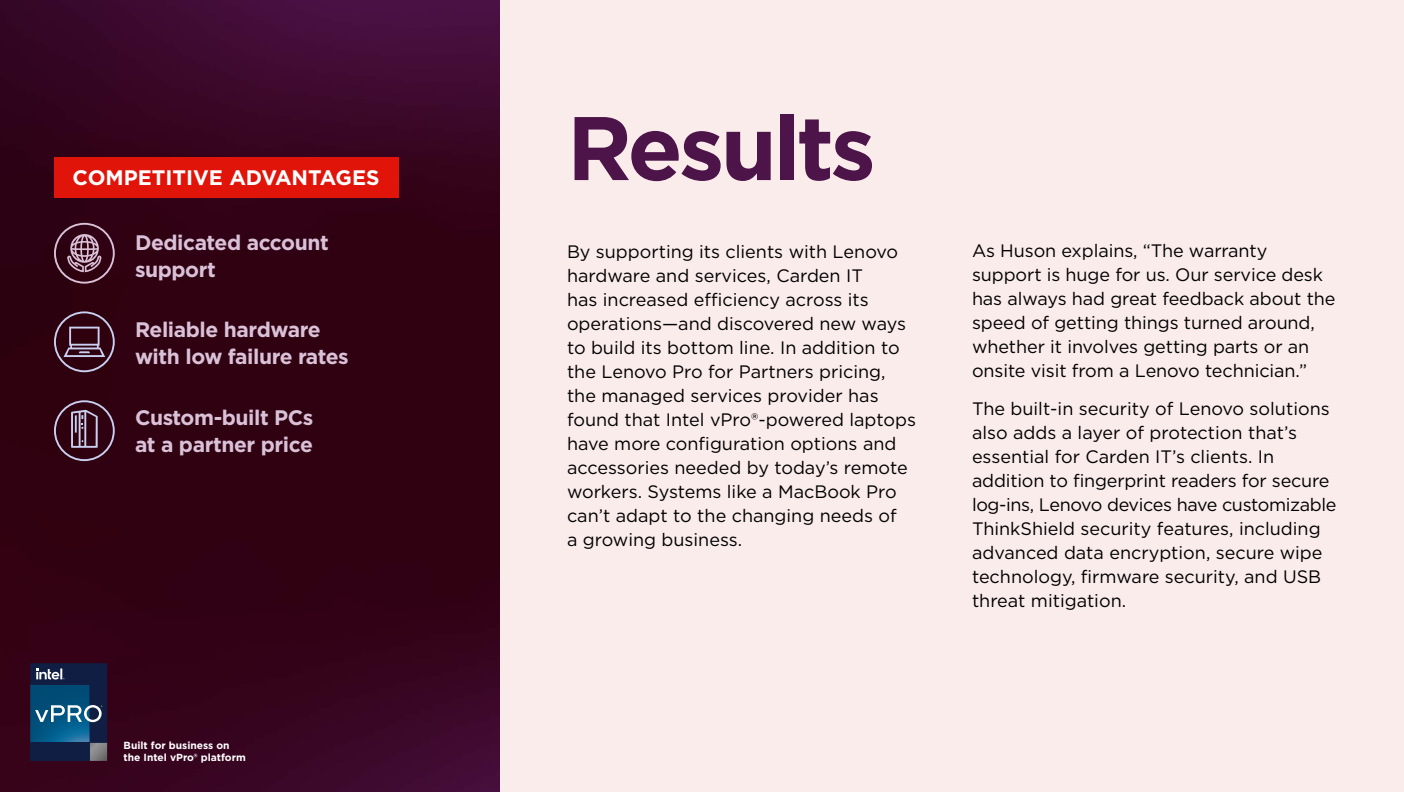
<style>
.page{position:relative;width:1404px;height:792px;background:#faeceb}
.page>*{position:absolute;margin:0;border:0;box-sizing:border-box;transform-origin:0 0}
.t1{font:700 90px "Gotham";letter-spacing:-.04em;color:#4d144a}
.t2{font:700 21px/27px "Gotham";letter-spacing:-.02em;color:#d9c1d8}
.t3{font:700 21px "Gotham";color:#fff}
.t4{font:18px/24px "Gotham";color:#000}
.t5{font:700 10.2px/12.3px "Gotham";color:#fff}
</style>
<div class="page">
<img style="left:0;top:0;width:500px;height:792px">
<div style="left:54px;top:157px;width:344px;height:41px;background:#e1140a"></div>
<svg style="left:54px;top:223px;width:61px;height:60px"></svg>
<svg style="left:54px;top:311px;width:61px;height:61px"></svg>
<svg style="left:54px;top:400px;width:61px;height:61px"></svg>
<svg style="left:30px;top:663px;width:77px;height:98px"></svg>
<p class="t3" style="left:73px;top:163px;width:308px">COMPETITIVE ADVANTAGES</p>
<p class="t2" style="left:135px;top:228px;width:195px">Dedicated account support</p>
<p class="t2" style="left:135px;top:316px;width:215px">Reliable hardware with low failure rates</p>
<p class="t2" style="left:135px;top:404px;width:180px">Custom-built PCs at a partner price</p>
<p class="t5" style="left:124px;top:739px;width:124px">Built for business on the Intel vPro® platform</p>
<h1 class="t1" style="left:567px;top:88px;width:310px">Results</h1>
<p class="t4" style="left:567px;top:239px;width:351px">By supporting its clients with Lenovo hardware and services, Carden IT<br>has increased efficiency across its operations—and discovered new ways to build its bottom line. In addition to the Lenovo Pro for Partners pricing, the managed services provider has found that Intel vPro®-powered laptops have more configuration options and accessories needed by today’s remote workers. Systems like a MacBook Pro can’t adapt to the changing needs of<br>a growing business.</p>
<p class="t4" style="left:972px;top:239px;width:365px">As Huson explains, “The warranty support is huge for us. Our service desk has always had great feedback about the speed of getting things turned around, whether it involves getting parts or an onsite visit from a Lenovo technician.”</p>
<p class="t4" style="left:972px;top:396px;width:366px">The built-in security of Lenovo solutions also adds a layer of protection that’s essential for Carden IT’s clients. In addition to fingerprint readers for secure log-ins, Lenovo devices have customizable ThinkShield security features, including advanced data encryption, secure wipe technology, firmware security, and USB threat mitigation.</p>
</div>
